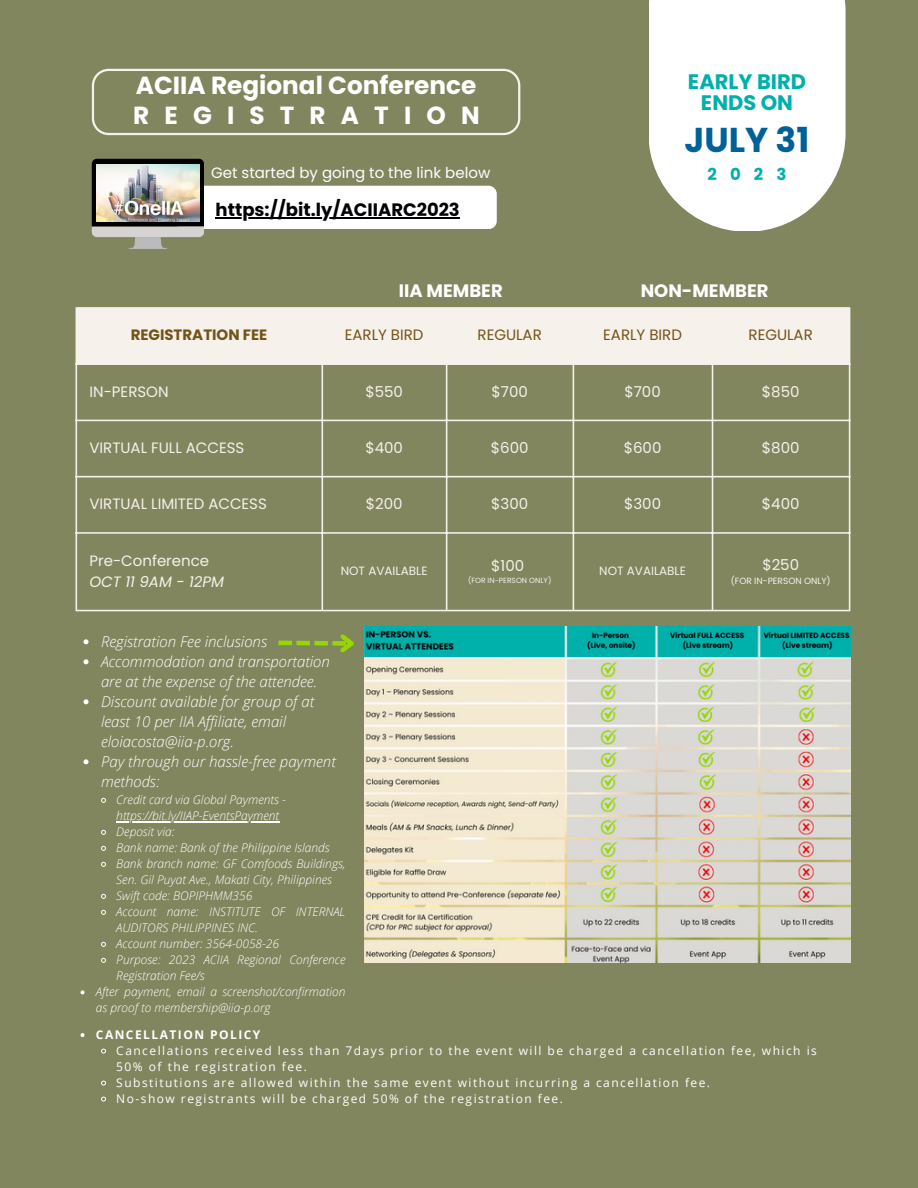
<style>
.page{position:relative;width:918px;height:1188px;background:#81865e}
.page>*{position:absolute;margin:0;border:0;box-sizing:border-box;transform-origin:0 0}
.t1{font:700 34.5px "Poppins";color:#006198}
.t2{font:700 24.75px "Poppins";color:#fff}
.t3{font:700 24.75px "Poppins";letter-spacing:.61em;color:#fff}
.t4{font:700 21px/21.3px "Poppins";color:#00b0ab;text-align:center}
.t5{font:700 18px "Poppins";color:#010205}
.t6{font:700 18px "Poppins";color:#fff}
.t7{font:700 16.5px "Poppins";color:#00b0ab}
.t8{font:italic 300 15px/20px "Open Sans";color:#fff}
.t9{font:15px "Poppins";color:#f6f1eb}
.t10{font:15px "Poppins";color:#725418}
.t11{font:15px "Poppins";color:#fff}
.t12{font:700 15px "Poppins";color:#725418}
.t13{font:italic 15px "Poppins";color:#f6f1eb}
.t14{font:italic 300 12px/16px "Open Sans";color:#fff}
.t15{font:12px/16px "Open Sans";letter-spacing:.12em;color:#fff}
.t16{font:12px "Poppins";color:#f6f1eb}
.t17{font:700 12px "Open Sans";letter-spacing:.125em;color:#fff}
.t18{font:9px "Poppins";color:#f6f1eb}
.t19{font:7.5px "Poppins";color:#f6f1eb}
</style>
<div class="page">
<svg style="left:649px;top:0;width:197px;height:231px;background:#f3f3f0"></svg>
<div style="left:175px;top:186px;width:322px;height:43px;background:#fff;border-radius:8px"></div>
<svg style="left:92px;top:159px;width:112px;height:90px"></svg>
<img style="left:97px;top:164px;width:102px;height:58px">
<hr style="left:216px;top:217px;width:244px;height:1px;background:#010205">
<svg style="left:92px;top:69px;width:428px;height:66px"></svg>
<img style="left:364px;top:626px;width:486px;height:337px">
<svg style="left:84px;top:639px;width:5px;height:5px"></svg>
<svg style="left:84px;top:659px;width:5px;height:5px"></svg>
<svg style="left:84px;top:699px;width:5px;height:5px"></svg>
<svg style="left:84px;top:759px;width:5px;height:5px"></svg>
<svg style="left:101px;top:797px;width:5px;height:6px"></svg>
<hr style="left:116px;top:821px;width:163px;height:1px;background:#fff">
<svg style="left:101px;top:829px;width:5px;height:6px"></svg>
<svg style="left:101px;top:845px;width:5px;height:6px"></svg>
<svg style="left:101px;top:861px;width:5px;height:6px"></svg>
<svg style="left:101px;top:893px;width:5px;height:6px"></svg>
<svg style="left:101px;top:909px;width:5px;height:6px"></svg>
<svg style="left:101px;top:941px;width:5px;height:6px"></svg>
<svg style="left:101px;top:957px;width:5px;height:6px"></svg>
<svg style="left:81px;top:990px;width:4px;height:4px"></svg>
<svg style="left:81px;top:1033px;width:4px;height:4px"></svg>
<svg style="left:101px;top:1048px;width:5px;height:6px"></svg>
<svg style="left:101px;top:1080px;width:5px;height:6px"></svg>
<svg style="left:101px;top:1096px;width:5px;height:6px"></svg>
<svg style="left:278px;top:634px;width:76px;height:19px"></svg>
<div style="left:77px;top:309px;width:772px;height:54px;background:#f6f1eb"></div>
<hr style="left:76px;top:309px;width:1px;height:301px;background:#f6f1eb">
<hr style="left:322px;top:309px;width:1px;height:301px;background:#f6f1eb">
<hr style="left:446px;top:309px;width:1px;height:301px;background:#f6f1eb">
<hr style="left:573px;top:309px;width:1px;height:301px;background:#f6f1eb">
<hr style="left:712px;top:309px;width:1px;height:301px;background:#f6f1eb">
<hr style="left:849px;top:309px;width:1px;height:301px;background:#f6f1eb">
<hr style="left:76px;top:307px;width:774px;height:2px;background:#f6f1eb">
<hr style="left:76px;top:363px;width:774px;height:2px;background:#f6f1eb">
<hr style="left:76px;top:420px;width:774px;height:1px;background:#f6f1eb">
<hr style="left:76px;top:476px;width:774px;height:1px;background:#f6f1eb">
<hr style="left:76px;top:532px;width:774px;height:2px;background:#f6f1eb">
<hr style="left:76px;top:610px;width:774px;height:1px;background:#f6f1eb">
<p class="t2" style="left:136px;top:68px;width:342px">ACIIA Regional Conference</p>
<p class="t3" style="left:133px;top:98px;width:348px">REGISTRATION</p>
<p class="t11" style="left:211px;top:162px;width:281px">Get started by going to the link below</p>
<p class="t5" style="left:216px;top:197px;width:246px">https://bit.ly/ACIIARC2023</p>
<p class="t4" style="left:688px;top:71px;width:120px">EARLY BIRD<br>ENDS ON</p>
<p class="t1" style="left:685px;top:116px;width:126px">JULY 31</p>
<p class="t7" style="left:707px;top:162px;width:81px">2023</p>
<p class="t6" style="left:399px;top:279px;width:105px">IIA MEMBER</p>
<p class="t6" style="left:641px;top:279px;width:129px">NON-MEMBER</p>
<p class="t12" style="left:131px;top:325px;width:138px">REGISTRATION FEE</p>
<p class="t10" style="left:345px;top:325px;width:80px">EARLY BIRD</p>
<p class="t10" style="left:478px;top:325px;width:66px">REGULAR</p>
<p class="t10" style="left:603px;top:325px;width:80px">EARLY BIRD</p>
<p class="t10" style="left:749px;top:325px;width:66px">REGULAR</p>
<p class="t9" style="left:89px;top:381px;width:81px">IN-PERSON</p>
<p class="t9" style="left:365px;top:381px;width:39px">$550</p>
<p class="t9" style="left:492px;top:381px;width:38px">$700</p>
<p class="t9" style="left:624px;top:381px;width:38px">$700</p>
<p class="t9" style="left:762px;top:381px;width:39px">$850</p>
<p class="t9" style="left:89px;top:437px;width:156px">VIRTUAL FULL ACCESS</p>
<p class="t9" style="left:365px;top:437px;width:39px">$400</p>
<p class="t9" style="left:491px;top:437px;width:39px">$600</p>
<p class="t9" style="left:624px;top:437px;width:39px">$600</p>
<p class="t9" style="left:762px;top:437px;width:39px">$800</p>
<p class="t9" style="left:89px;top:493px;width:179px">VIRTUAL LIMITED ACCESS</p>
<p class="t9" style="left:366px;top:493px;width:38px">$200</p>
<p class="t9" style="left:491px;top:493px;width:38px">$300</p>
<p class="t9" style="left:624px;top:493px;width:38px">$300</p>
<p class="t9" style="left:762px;top:493px;width:39px">$400</p>
<p class="t9" style="left:89px;top:550px;width:121px">Pre-Conference</p>
<p class="t13" style="left:89px;top:571px;width:136px">OCT 11 9AM - 12PM</p>
<p class="t16" style="left:341px;top:563px;width:88px">NOT AVAILABLE</p>
<p class="t9" style="left:491px;top:555px;width:34px">$100</p>
<p class="t19" style="left:468px;top:575px;width:85px">(FOR IN-PERSON ONLY)</p>
<p class="t16" style="left:599px;top:563px;width:88px">NOT AVAILABLE</p>
<p class="t9" style="left:762px;top:554px;width:38px">$250</p>
<p class="t18" style="left:731px;top:574px;width:101px">(FOR IN-PERSON ONLY)</p>
<p class="t8" style="left:101px;top:632px;width:168px">Registration Fee inclusions</p>
<p class="t8" style="left:101px;top:652px;width:230px">Accommodation and transportation are at the expense of the attendee.</p>
<p class="t8" style="left:101px;top:692px;width:215px">Discount available for group of at least 10 per IIA Affiliate, email eloiacosta@iia-p.org.</p>
<p class="t8" style="left:101px;top:752px;width:236px">Pay through our hassle-free payment methods:</p>
<p class="t14" style="left:116px;top:792px;width:171px">Credit card via Global Payments - https://bit.ly/IIAP-EventsPayment</p>
<p class="t14" style="left:116px;top:824px;width:60px">Deposit via:</p>
<p class="t14" style="left:116px;top:840px;width:215px">Bank name: Bank of the Philippine Islands</p>
<p class="t14" style="left:116px;top:856px;width:231px">Bank branch name: GF Comfoods Buildings,<br>Sen. Gil Puyat Ave., Makati City, Philippines</p>
<p class="t14" style="left:116px;top:888px;width:138px">Swift code: BOPIPHMM356</p>
<p class="t14" style="left:116px;top:904px;width:230px">Account name: INSTITUTE OF INTERNAL<br>AUDITORS PHILIPPINES INC.</p>
<p class="t14" style="left:116px;top:936px;width:164px">Account number: 3564-0058-26</p>
<p class="t14" style="left:116px;top:952px;width:231px">Purpose: 2023 ACIIA Regional Conference<br>Registration Fee/s</p>
<p class="t14" style="left:96px;top:984px;width:251px">After payment, email a screenshot/confirmation as proof to membership@iia-p.org</p>
<p class="t17" style="left:96px;top:1026px;width:166px">CANCELLATION POLICY</p>
<p class="t15" style="left:116px;top:1042px;width:702px">Cancellations received less than 7days prior to the event will be charged a cancellation fee, which is<br>50% of the registration fee.</p>
<p class="t15" style="left:116px;top:1074px;width:595px">Substitutions are allowed within the same event without incurring a cancellation fee.</p>
<p class="t15" style="left:116px;top:1090px;width:448px">No-show registrants will be charged 50% of the registration fee.</p>
</div>
